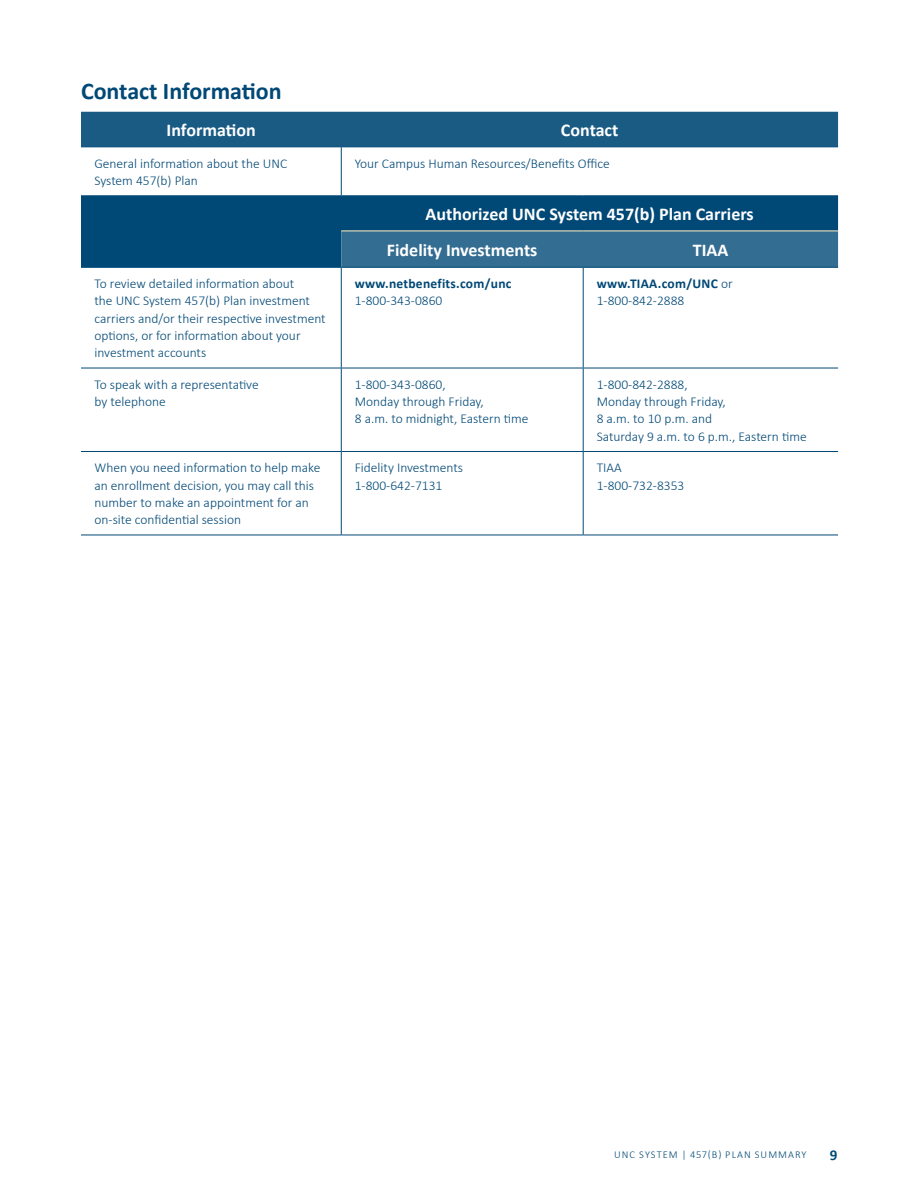
<style>
.page{position:relative;width:918px;height:1188px;background:#fff}
.page>*{position:absolute;margin:0;border:0;box-sizing:border-box;transform-origin:0 0}
.t1{font:700 24px "Calibri";color:#004876}
.t2{font:700 18px/35.7px "Calibri";color:#fff}
.t3{font:700 15px "Calibri";color:#004876}
.t4{font:300 13.5px/17.2px "Calibri";color:#004876}
.t5{font:700 13.5px/17.2px "Calibri";letter-spacing:.02em;color:#004876}
.t6{font:300 10.5px "Calibri";letter-spacing:.1em;color:#004876}
.s1{font-weight:300}
</style>
<div class="page">
<div style="left:81px;top:112px;width:757px;height:34px;background:#1a5b84"></div>
<div style="left:81px;top:196px;width:757px;height:71px;background:#004876"></div>
<div style="left:341px;top:232px;width:497px;height:35px;background:#336d91"></div>
<hr style="left:81px;top:146px;width:260px;height:1px;background:#004876">
<hr style="left:341px;top:147px;width:1px;height:48px;background:#004876">
<hr style="left:341px;top:146px;width:242px;height:1px;background:#004876">
<hr style="left:583px;top:146px;width:255px;height:1px;background:#004876">
<hr style="left:81px;top:195px;width:260px;height:1px;background:#004876">
<hr style="left:341px;top:195px;width:242px;height:1px;background:#004876">
<hr style="left:583px;top:195px;width:255px;height:1px;background:#004876">
<hr style="left:81px;top:267px;width:260px;height:1px;background:#004876">
<hr style="left:341px;top:268px;width:1px;height:100px;background:#004876">
<hr style="left:341px;top:267px;width:242px;height:1px;background:#004876">
<hr style="left:583px;top:268px;width:1px;height:100px;background:#004876">
<hr style="left:583px;top:267px;width:255px;height:1px;background:#004876">
<hr style="left:81px;top:368px;width:260px;height:1px;background:#004876">
<hr style="left:81px;top:451px;width:260px;height:1px;background:#004876">
<hr style="left:81px;top:535px;width:260px;height:1px;background:#004876">
<hr style="left:341px;top:368px;width:1px;height:83px;background:#004876">
<hr style="left:341px;top:452px;width:1px;height:83px;background:#004876">
<hr style="left:341px;top:368px;width:242px;height:1px;background:#004876">
<hr style="left:341px;top:451px;width:242px;height:1px;background:#004876">
<hr style="left:341px;top:535px;width:242px;height:1px;background:#004876">
<hr style="left:583px;top:368px;width:1px;height:83px;background:#004876">
<hr style="left:583px;top:452px;width:1px;height:83px;background:#004876">
<hr style="left:583px;top:368px;width:255px;height:1px;background:#004876">
<hr style="left:583px;top:451px;width:255px;height:1px;background:#004876">
<hr style="left:583px;top:535px;width:255px;height:1px;background:#004876">
<hr style="left:341px;top:231px;width:242px;height:1px;background:#ffeebe">
<hr style="left:583px;top:231px;width:255px;height:1px;background:#ffeebe">
<h1 class="t1" style="left:81px;top:76px;width:202px">Contact Information</h1>
<h2 class="t2" style="left:167px;top:112px;width:91px">Information</h2>
<h2 class="t2" style="left:561px;top:112px;width:59px">Contact</h2>
<p class="t4" style="left:94px;top:154px;width:194px">General information about the UNC<br>System 457(b) Plan</p>
<p class="t4" style="left:355px;top:154px;width:257px">Your Campus Human Resources/Benefits Office</p>
<h2 class="t2" style="left:387px;top:196px;width:368px;text-indent:39px">Authorized UNC System 457(b) Plan Carriers<br>Fidelity Investments</h2>
<h2 class="t2" style="left:693px;top:232px;width:37px">TIAA</h2>
<p class="t4" style="left:94px;top:274px;width:233px">To review detailed information about<br>the UNC System 457(b) Plan investment carriers and/or their respective investment options, or for information about your investment accounts</p>
<p class="t5" style="left:355px;top:275px;width:158px">www.netbenefits.com/unc</p>
<p class="t4" style="left:355px;top:292px;width:89px">1-800-343-0860</p>
<p class="t5" style="left:597px;top:275px;width:138px">www.TIAA.com/UNC <span class="s1">or<br>1-800-842-2888</span></p>
<p class="t4" style="left:94px;top:375px;width:166px">To speak with a representative by telephone</p>
<p class="t4" style="left:355px;top:375px;width:175px">1-800-343-0860,<br>Monday through Friday,<br>8 a.m. to midnight, Eastern time</p>
<p class="t4" style="left:597px;top:375px;width:212px">1-800-842-2888,<br>Monday through Friday,<br>8 a.m. to 10 p.m. and<br>Saturday 9 a.m. to 6 p.m., Eastern time</p>
<p class="t4" style="left:94px;top:459px;width:227px">When you need information to help make an enrollment decision, you may call this number to make an appointment for an on-site confidential session</p>
<p class="t4" style="left:355px;top:459px;width:110px">Fidelity Investments<br>1-800-642-7131</p>
<p class="t4" style="left:597px;top:459px;width:89px">TIAA<br>1-800-732-8353</p>
<p class="t6" style="left:614px;top:1148px;width:194px">UNC SYSTEM | 457(B) PLAN SUMMARY</p>
<p class="t3" style="left:830px;top:1145px;width:9px">9</p>
</div>
